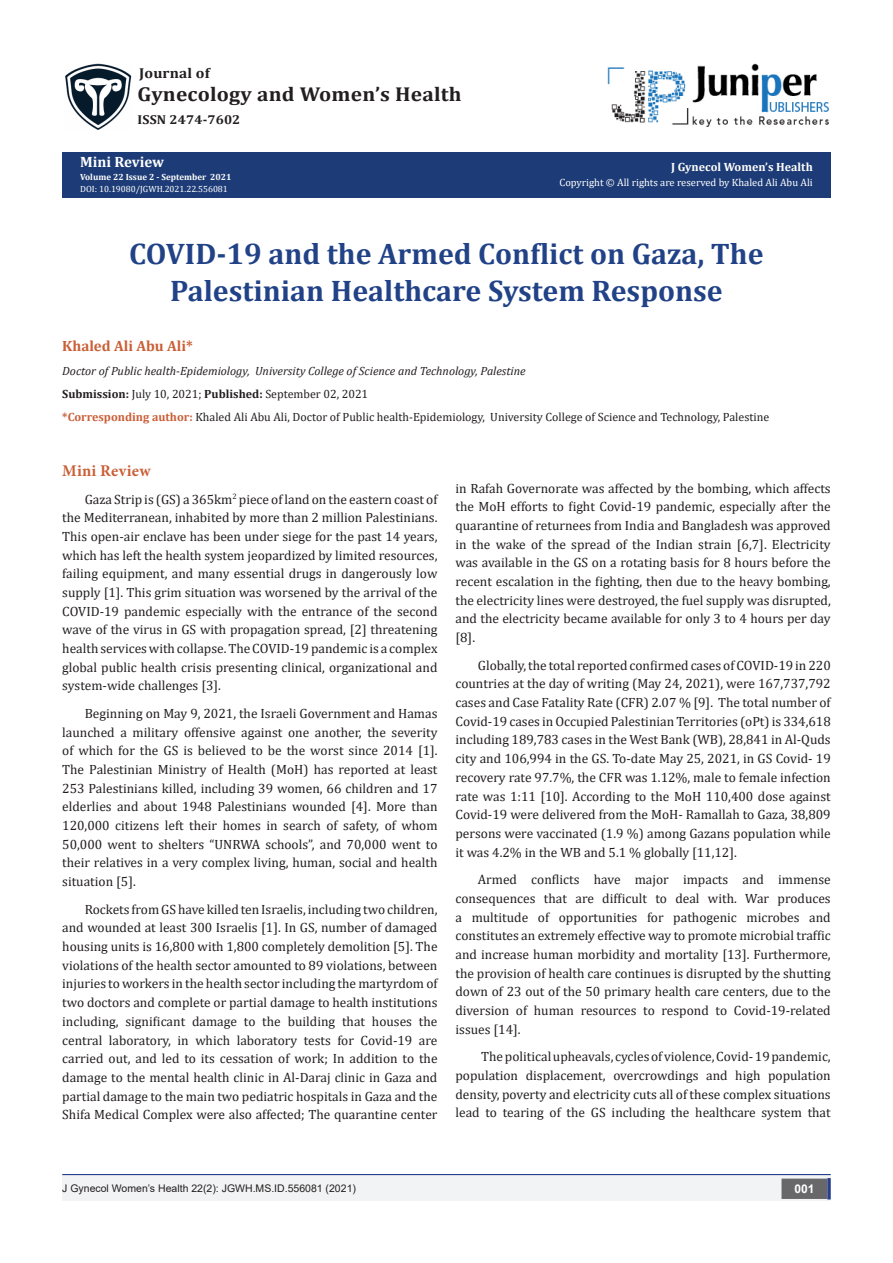
<style>
.page{position:relative;width:893px;height:1263px;background:#fff}
.page>*{position:absolute;margin:0;border:0;box-sizing:border-box;transform-origin:0 0}
.t1{font:700 29.85px/37.3px "Cambria";color:#214287;text-align:center}
.t2{font:700 20.1px "Cambria";letter-spacing:.01em;color:#231f20;scale:1.06 1}
.t3{font:700 16.5px "Minion Pro";letter-spacing:.015em;color:#ca5f37}
.t4{font:700 15px "Cambria";color:#ca5f37}
.t5{font:700 15px "Cambria";color:#fff}
.t6{font:700 14.4px "Cambria";letter-spacing:.01em;color:#231f20;scale:1.06 1}
.t7{font:13.5px/18.8px "Cambria";color:#231f20;text-align:justify}
.t8{font:700 12.9px "Cambria";letter-spacing:.01em;color:#231f20;scale:1.06 1}
.t9{font:12px "Cambria";color:#231f20}
.t10{font:italic 12px "Cambria";color:#231f20}
.t11{font:700 12px "Cambria";color:#fffefc}
.t12{font:700 12px "Arial";color:#fff}
.t13{font:10.5px "Arial";color:#231f20}
.t14{font:10.5px "Cambria";color:#fff}
.t15{font:9px "Cambria";color:#fff}
.t16{font:700 9px "Cambria";color:#fffefc}
.s1{font-weight:700}
.s2{font-weight:700;color:#ca5f37}
</style>
<div class="page">
<div style="left:62px;top:153px;width:769px;height:45px;background:#1d3c77"></div>
<div style="left:62px;top:1175px;width:441px;height:26px;background:#f2f3f4"></div>
<div style="left:503px;top:1175px;width:328px;height:26px;background:#f2f3f4"></div>
<div style="left:782px;top:1179px;width:45px;height:19px;background:#68676a"></div>
<div style="left:781px;top:1178px;width:46px;height:21px;border:2px solid #68676a"></div>
<svg style="left:827px;top:1178px;width:4px;height:21px"></svg>
<img style="left:65px;top:63px;width:66px;height:67px">
<img style="left:607px;top:63px;width:222px;height:64px">
<hr style="left:62px;top:1174px;width:769px;height:1px;background:#253f8e">
<p class="t6" style="left:139px;top:63px;width:68px">Journal of</p>
<p class="t2" style="left:138px;top:80px;width:307px">Gynecology and Women’s Health</p>
<p class="t8" style="left:138px;top:110px;width:98px">ISSN 2474-7602</p>
<p class="t5" style="left:80px;top:152px;width:85px">Mini Review</p>
<p class="t16" style="left:80px;top:170px;width:153px">Volume 22 Issue 2 - September 2021</p>
<p class="t15" style="left:80px;top:184px;width:149px">DOI: 10.19080/JGWH.2021.22.556081</p>
<p class="t11" style="left:671px;top:158px;width:143px">J Gynecol Women’s Health</p>
<p class="t14" style="left:559px;top:177px;width:255px">Copyright © All rights are reserved by Khaled Ali Abu Ali</p>
<p class="t1" style="left:129px;top:234px;width:636px">COVID-19 and the Armed Conflict on Gaza, The<br>Palestinian Healthcare System Response</p>
<p class="t4" style="left:62px;top:336px;width:132px">Khaled Ali Abu Ali*</p>
<p class="t10" style="left:62px;top:362px;width:465px">Doctor of Public health-Epidemiology, University College of Science and Technology, Palestine</p>
<p class="t9" style="left:62px;top:387px;width:307px"><span class="s1">Submission:</span> July 10, 2021; <span class="s1">Published:</span> September 02, 2021</p>
<p class="t9" style="left:62px;top:410px;width:709px"><span class="s2">*Corresponding author:</span> Khaled Ali Abu Ali, Doctor of Public health-Epidemiology, University College of Science and Technology, Palestine</p>
<p class="t3" style="left:62px;top:459px;width:90px">Mini Review</p>
<p class="t7" style="left:62px;top:489px;width:377px;text-indent:22px">Gaza Strip is (GS) a 365km<sup>2</sup> piece of land on the eastern coast of the Mediterranean, inhabited by more than 2 million Palestinians.<br>This open-air enclave has been under siege for the past 14 years, which has left the health system jeopardized by limited resources, failing equipment, and many essential drugs in dangerously low supply [1]. This grim situation was worsened by the arrival of the COVID-19 pandemic especially with the entrance of the second wave of the virus in GS with propagation spread, [2] threatening health services with collapse. The COVID-19 pandemic is a complex global public health crisis presenting clinical, organizational and system-wide challenges [3].</p>
<p class="t7" style="left:62px;top:704px;width:377px;text-indent:22px">Beginning on May 9, 2021, the Israeli Government and Hamas launched a military offensive against one another, the severity of which for the GS is believed to be the worst since 2014 [1].<br>The Palestinian Ministry of Health (MoH) has reported at least 253 Palestinians killed, including 39 women, 66 children and 17 elderlies and about 1948 Palestinians wounded [4]. More than 120,000 citizens left their homes in search of safety, of whom 50,000 went to shelters “UNRWA schools”, and 70,000 went to their relatives in a very complex living, human, social and health situation [5].</p>
<p class="t7" style="left:62px;top:900px;width:377px;text-indent:22px">Rockets from GS have killed ten Israelis, including two children, and wounded at least 300 Israelis [1]. In GS, number of damaged housing units is 16,800 with 1,800 completely demolition [5]. The violations of the health sector amounted to 89 violations, between injuries to workers in the health sector including the martyrdom of two doctors and complete or partial damage to health institutions including, significant damage to the building that houses the central laboratory, in which laboratory tests for Covid-19 are carried out, and led to its cessation of work; In addition to the damage to the mental health clinic in Al-Daraj clinic in Gaza and partial damage to the main two pediatric hospitals in Gaza and the Shifa Medical Complex were also affected; The quarantine center</p>
<p class="t7" style="left:455px;top:479px;width:377px">in Rafah Governorate was affected by the bombing, which affects the MoH efforts to fight Covid-19 pandemic, especially after the quarantine of returnees from India and Bangladesh was approved in the wake of the spread of the Indian strain [6,7]. Electricity was available in the GS on a rotating basis for 8 hours before the recent escalation in the fighting, then due to the heavy bombing, the electricity lines were destroyed, the fuel supply was disrupted, and the electricity became available for only 3 to 4 hours per day [8].</p>
<p class="t7" style="left:455px;top:656px;width:377px;text-indent:22px">Globally, the total reported confirmed cases of COVID-19 in 220 countries at the day of writing (May 24, 2021), were 167,737,792 cases and Case Fatality Rate (CFR) 2.07 % [9]. The total number of Covid-19 cases in Occupied Palestinian Territories (oPt) is 334,618 including 189,783 cases in the West Bank (WB), 28,841 in Al-Quds city and 106,994 in the GS. To-date May 25, 2021, in GS Covid- 19 recovery rate 97.7%, the CFR was 1.12%, male to female infection rate was 1:11 [10]. According to the MoH 110,400 dose against Covid-19 were delivered from the MoH- Ramallah to Gaza, 38,809 persons were vaccinated (1.9 %) among Gazans population while it was 4.2% in the WB and 5.1 % globally [11,12].</p>
<p class="t7" style="left:455px;top:870px;width:377px;text-indent:22px">Armed conflicts have major impacts and immense consequences that are difficult to deal with. War produces a multitude of opportunities for pathogenic microbes and constitutes an extremely effective way to promote microbial traffic and increase human morbidity and mortality [13]. Furthermore, the provision of health care continues is disrupted by the shutting down of 23 out of the 50 primary health care centers, due to the diversion of human resources to respond to Covid-19-related issues [14].</p>
<p class="t7" style="left:455px;top:1047px;width:377px;text-indent:26px">The political upheavals, cycles of violence, Covid- 19 pandemic, population displacement, overcrowdings and high population density, poverty and electricity cuts all of these complex situations lead to tearing of the GS including the healthcare system that</p>
<p class="t13" style="left:62px;top:1181px;width:295px">J Gynecol Women’s Health 22(2): JGWH.MS.ID.556081 (2021)</p>
<p class="t12" style="left:794px;top:1180px;width:22px">001</p>
</div>
